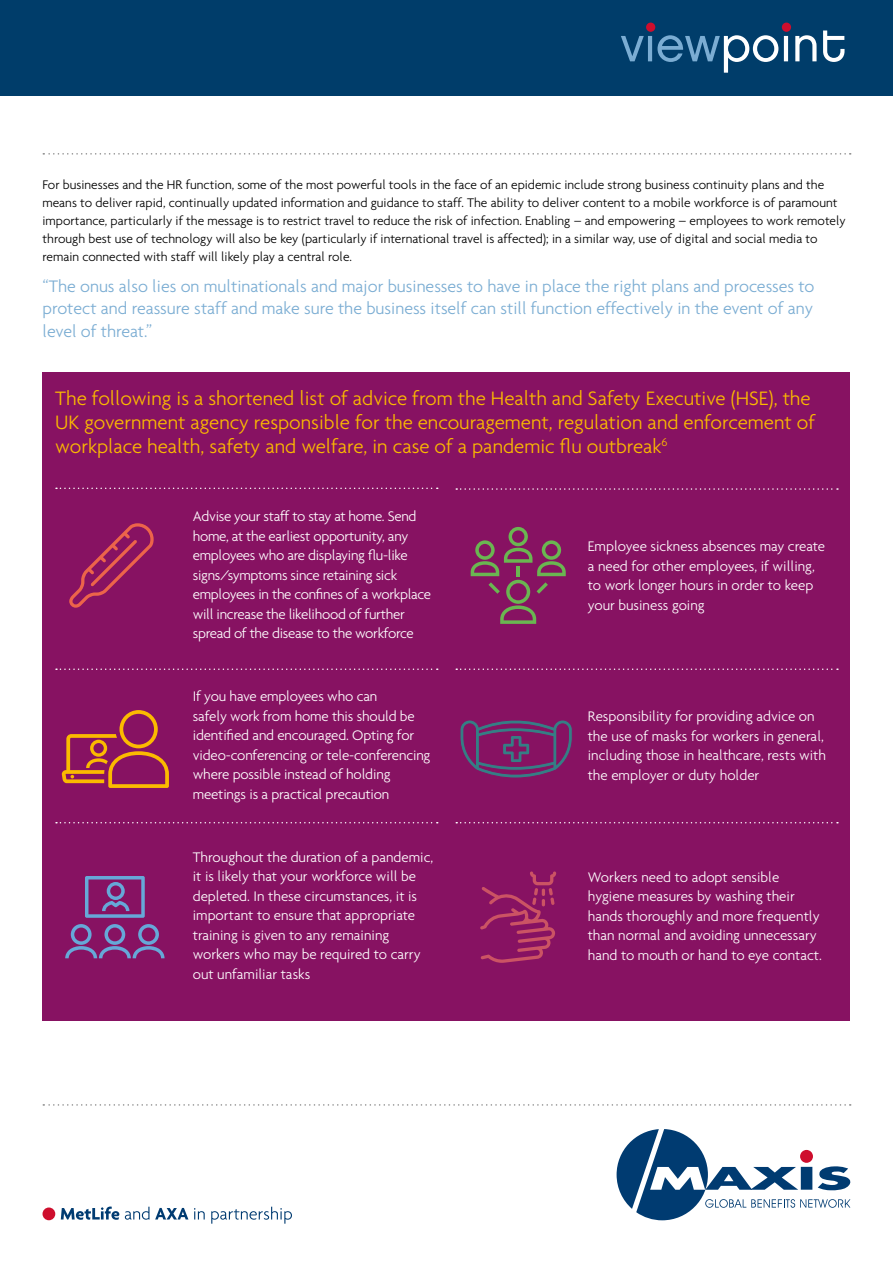
<style>
.page{position:relative;width:893px;height:1263px;background:#fff}
.page>*{position:absolute;margin:0;border:0;box-sizing:border-box;transform-origin:0 0}
.t1{font:300 21px/24px "Agenda";color:#fbba00}
.t2{font:300 18px/22.5px "Agenda";color:#7badd3;text-align:justify}
.t3{font:300 15px/19.5px "Agenda";letter-spacing:-.01em;color:#fff}
.t4{font:300 13.5px/18px "Agenda";color:#000}
</style>
<div class="page">
<div style="left:0;top:0;width:893px;height:95px;background:#003d6a"></div>
<svg style="left:621px;top:31px;width:223px;height:42px"></svg>
<div style="left:646px;top:23px;width:9px;height:9px;background:#ce0e2d;border-radius:50%"></div>
<div style="left:782px;top:23px;width:9px;height:9px;background:#ce0e2d;border-radius:50%"></div>
<svg style="left:43px;top:153px;width:808px;height:2px"></svg>
<div style="left:43px;top:372px;width:807px;height:649px;background:#871262"></div>
<svg style="left:617px;top:1129px;width:233px;height:91px"></svg>
<div style="left:800px;top:1150px;width:13px;height:13px;background:#ce0e2d;border-radius:50%"></div>
<svg style="left:61px;top:1206px;width:58px;height:14px"></svg>
<svg style="left:125px;top:1207px;width:24px;height:13px"></svg>
<svg style="left:155px;top:1208px;width:33px;height:11px"></svg>
<svg style="left:194px;top:1208px;width:11px;height:11px"></svg>
<svg style="left:211px;top:1207px;width:81px;height:17px"></svg>
<div style="left:43px;top:1207px;width:12px;height:13px;background:#ce0e2d;border-radius:50%"></div>
<svg style="left:56px;top:488px;width:382px;height:1px"></svg>
<svg style="left:56px;top:668px;width:382px;height:2px"></svg>
<svg style="left:456px;top:668px;width:382px;height:2px"></svg>
<svg style="left:56px;top:822px;width:382px;height:1px"></svg>
<svg style="left:456px;top:822px;width:382px;height:1px"></svg>
<svg style="left:456px;top:488px;width:382px;height:2px"></svg>
<svg style="left:62px;top:710px;width:107px;height:78px"></svg>
<svg style="left:471px;top:527px;width:95px;height:97px"></svg>
<svg style="left:69px;top:523px;width:85px;height:85px"></svg>
<svg style="left:480px;top:871px;width:76px;height:92px"></svg>
<svg style="left:85px;top:876px;width:60px;height:42px"></svg>
<svg style="left:65px;top:924px;width:100px;height:34px"></svg>
<svg style="left:460px;top:720px;width:112px;height:58px"></svg>
<svg style="left:43px;top:1104px;width:808px;height:2px"></svg>
<p class="t4" style="left:43px;top:175px;width:805px">For businesses and the HR function, some of the most powerful tools in the face of an epidemic include strong business continuity plans and the means to deliver rapid, continually updated information and guidance to staff. The ability to deliver content to a mobile workforce is of paramount importance, particularly if the message is to restrict travel to reduce the risk of infection. Enabling – and empowering – employees to work remotely through best use of technology will also be key (particularly if international travel is affected); in a similar way, use of digital and social media to remain connected with staff will likely play a central role.</p>
<p class="t2" style="left:43px;top:275px;width:773px">“The onus also lies on multinationals and major businesses to have in place the right plans and processes to protect and reassure staff and make sure the business itself can still function effectively in the event of any level of threat.”</p>
<p class="t1" style="left:55px;top:386px;width:761px">The following is a shortened list of advice from the Health and Safety Executive (HSE), the<br>UK government agency responsible for the encouragement, regulation and enforcement of workplace health, safety and welfare, in case of a pandemic flu outbreak<sup>6</sup></p>
<p class="t3" style="left:193px;top:506px;width:240px">Advise your staff to stay at home. Send home, at the earliest opportunity, any employees who are displaying flu-like signs/symptoms since retaining sick employees in the confines of a workplace will increase the likelihood of further spread of the disease to the workforce</p>
<p class="t3" style="left:193px;top:686px;width:239px">If you have employees who can<br>safely work from home this should be identified and encouraged. Opting for video-conferencing or tele-conferencing where possible instead of holding meetings is a practical precaution</p>
<p class="t3" style="left:193px;top:847px;width:242px">Throughout the duration of a pandemic, it is likely that your workforce will be depleted. In these circumstances, it is important to ensure that appropriate training is given to any remaining workers who may be required to carry out unfamiliar tasks</p>
<p class="t3" style="left:588px;top:536px;width:239px">Employee sickness absences may create a need for other employees, if willing, to work longer hours in order to keep your business going</p>
<p class="t3" style="left:588px;top:707px;width:240px">Responsibility for providing advice on the use of masks for workers in general, including those in healthcare, rests with the employer or duty holder</p>
<p class="t3" style="left:588px;top:867px;width:236px">Workers need to adopt sensible hygiene measures by washing their hands thoroughly and more frequently than normal and avoiding unnecessary hand to mouth or hand to eye contact.</p>
</div>
